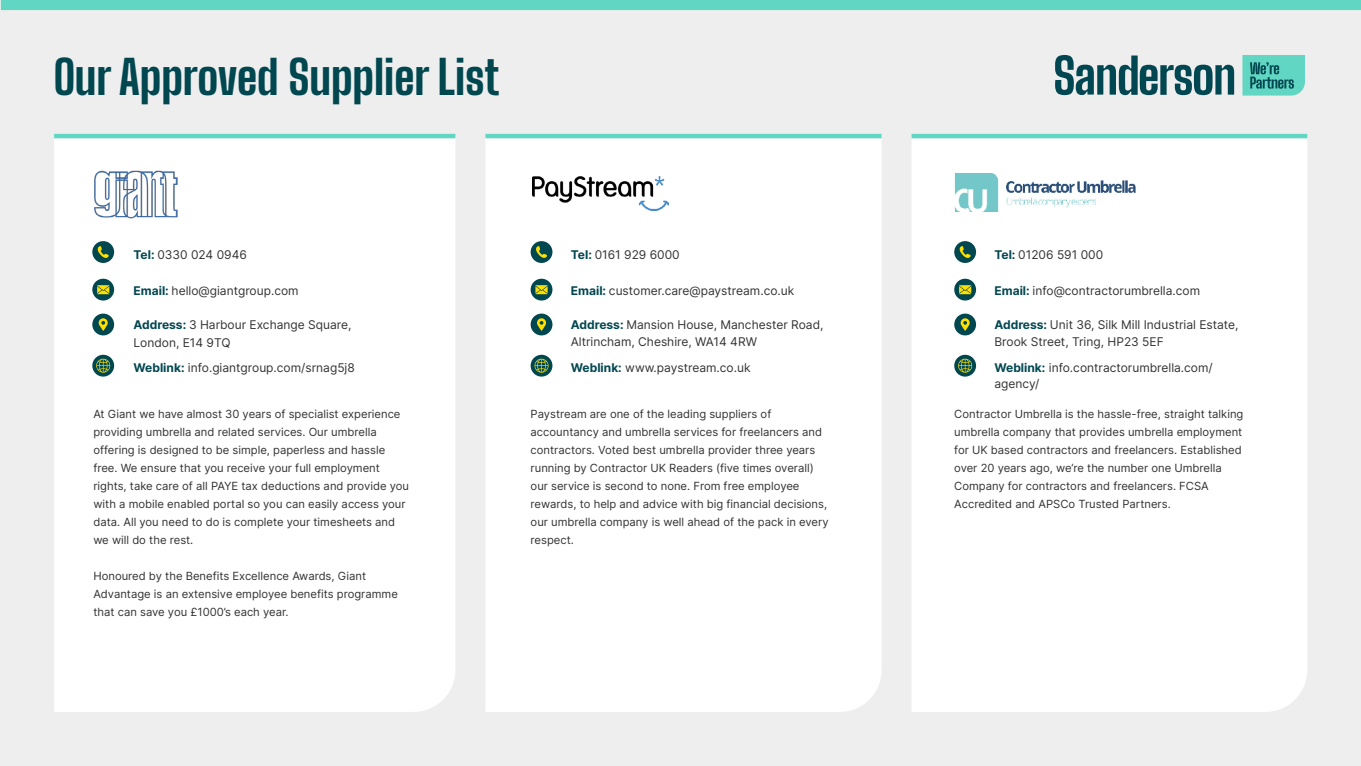
<style>
.page{position:relative;width:1361px;height:766px;background:#fff}
.page>*{position:absolute;margin:0;border:0;box-sizing:border-box;transform-origin:0 0}
.t1{font:800 46.5px "Big Shoulders Display";color:#004750}
.t2{font:12px/16.5px "Inter";color:#333}
.t3{font:11.25px/18px "Inter";color:#333}
.s1{font-weight:700;color:#034751}
</style>
<div class="page">
<div style="left:0;top:0;width:1361px;height:765px;background:#eee"></div>
<div style="left:54px;top:138px;width:401px;height:573px;background:#fff"></div>
<div style="left:485px;top:138px;width:396px;height:573px;background:#fff"></div>
<hr style="left:54px;top:134px;width:401px;height:4px;background:#61d6c2">
<hr style="left:485px;top:134px;width:396px;height:4px;background:#61d6c2">
<div style="left:1px;top:0;width:1360px;height:10px;background:#61d6c2"></div>
<img style="left:533px;top:176px;width:135px;height:35px">
<img style="left:93px;top:169px;width:85px;height:49px">
<svg style="left:92px;top:278px;width:22px;height:22px"></svg>
<svg style="left:97px;top:285px;width:12px;height:9px"></svg>
<svg style="left:530px;top:278px;width:22px;height:22px"></svg>
<svg style="left:535px;top:285px;width:12px;height:9px"></svg>
<div style="left:92px;top:241px;width:22px;height:22px;background:#004750;border-radius:50%"></div>
<svg style="left:98px;top:246px;width:11px;height:12px"></svg>
<div style="left:530px;top:241px;width:22px;height:22px;background:#004750;border-radius:50%"></div>
<svg style="left:536px;top:246px;width:11px;height:12px"></svg>
<div style="left:92px;top:313px;width:22px;height:22px;background:#004750;border-radius:50%"></div>
<svg style="left:99px;top:318px;width:9px;height:13px"></svg>
<div style="left:530px;top:313px;width:22px;height:22px;background:#004750;border-radius:50%"></div>
<svg style="left:537px;top:318px;width:9px;height:13px"></svg>
<svg style="left:92px;top:354px;width:22px;height:22px"></svg>
<svg style="left:96px;top:358px;width:14px;height:14px"></svg>
<svg style="left:530px;top:354px;width:22px;height:22px"></svg>
<svg style="left:534px;top:358px;width:14px;height:14px"></svg>
<div style="left:911px;top:138px;width:396px;height:573px;background:#fff"></div>
<hr style="left:911px;top:134px;width:396px;height:4px;background:#61d6c2">
<svg style="left:954px;top:278px;width:22px;height:22px"></svg>
<svg style="left:959px;top:285px;width:12px;height:9px"></svg>
<div style="left:954px;top:241px;width:22px;height:22px;background:#004750;border-radius:50%"></div>
<svg style="left:959px;top:246px;width:12px;height:12px"></svg>
<div style="left:954px;top:313px;width:22px;height:22px;background:#004750;border-radius:50%"></div>
<svg style="left:960px;top:318px;width:9px;height:13px"></svg>
<svg style="left:954px;top:354px;width:22px;height:22px"></svg>
<svg style="left:958px;top:358px;width:14px;height:14px"></svg>
<img style="left:954px;top:171px;width:191px;height:45px">
<svg style="left:1055px;top:55px;width:179px;height:40px"></svg>
<svg style="left:1242px;top:55px;width:63px;height:40px;background:#53bdaf"></svg>
<h1 class="t1" style="left:54px;top:38px;width:447px">Our Approved Supplier List</h1>
<p class="t2" style="left:133px;top:246px;width:115px"><span class="s1">Tel:</span> 0330 024 0946</p>
<p class="t2" style="left:133px;top:282px;width:167px"><span class="s1">Email:</span> hello@giantgroup.com</p>
<p class="t2" style="left:133px;top:315px;width:220px;line-height:18px"><span class="s1">Address:</span> 3 Harbour Exchange Square,<br>London, E14 9TQ</p>
<p class="t2" style="left:133px;top:359px;width:223px"><span class="s1">Weblink:</span> info.giantgroup.com/srnag5j8</p>
<p class="t3" style="left:93px;top:405px;width:317px">At Giant we have almost 30 years of specialist experience providing umbrella and related services. Our umbrella offering is designed to be simple, paperless and hassle free. We ensure that you receive your full employment rights, take care of all PAYE tax deductions and provide you with a mobile enabled portal so you can easily access your data. All you need to do is complete your timesheets and we will do the rest.</p>
<p class="t3" style="left:93px;top:567px;width:306px">Honoured by the Benefits Excellence Awards, Giant<br>Advantage is an extensive employee benefits programme that can save you £1000’s each year.</p>
<p class="t2" style="left:571px;top:246px;width:110px"><span class="s1">Tel:</span> 0161 929 6000</p>
<p class="t2" style="left:571px;top:282px;width:225px"><span class="s1">Email:</span> customer.care@paystream.co.uk</p>
<p class="t2" style="left:571px;top:316px;width:254px"><span class="s1">Address:</span> Mansion House, Manchester Road,<br>Altrincham, Cheshire, WA14 4RW</p>
<p class="t2" style="left:571px;top:359px;width:181px"><span class="s1">Weblink:</span> www.paystream.co.uk</p>
<p class="t3" style="left:530px;top:405px;width:300px">Paystream are one of the leading suppliers of accountancy and umbrella services for freelancers and contractors. Voted best umbrella provider three years running by Contractor UK Readers (five times overall) our service is second to none. From free employee rewards, to help and advice with big financial decisions, our umbrella company is well ahead of the pack in every respect.</p>
<p class="t2" style="left:994px;top:246px;width:110px"><span class="s1">Tel:</span> 01206 591 000</p>
<p class="t2" style="left:994px;top:282px;width:207px"><span class="s1">Email:</span> info@contractorumbrella.com</p>
<p class="t2" style="left:994px;top:316px;width:246px"><span class="s1">Address:</span> Unit 36, Silk Mill Industrial Estate,<br>Brook Street, Tring, HP23 5EF</p>
<p class="t2" style="left:994px;top:359px;width:220px"><span class="s1">Weblink:</span> info.contractorumbrella.com/ agency/</p>
<p class="t3" style="left:954px;top:405px;width:291px">Contractor Umbrella is the hassle-free, straight talking umbrella company that provides umbrella employment for UK based contractors and freelancers. Established over 20 years ago, we’re the number one Umbrella Company for contractors and freelancers. FCSA Accredited and APSCo Trusted Partners.</p>
</div>
